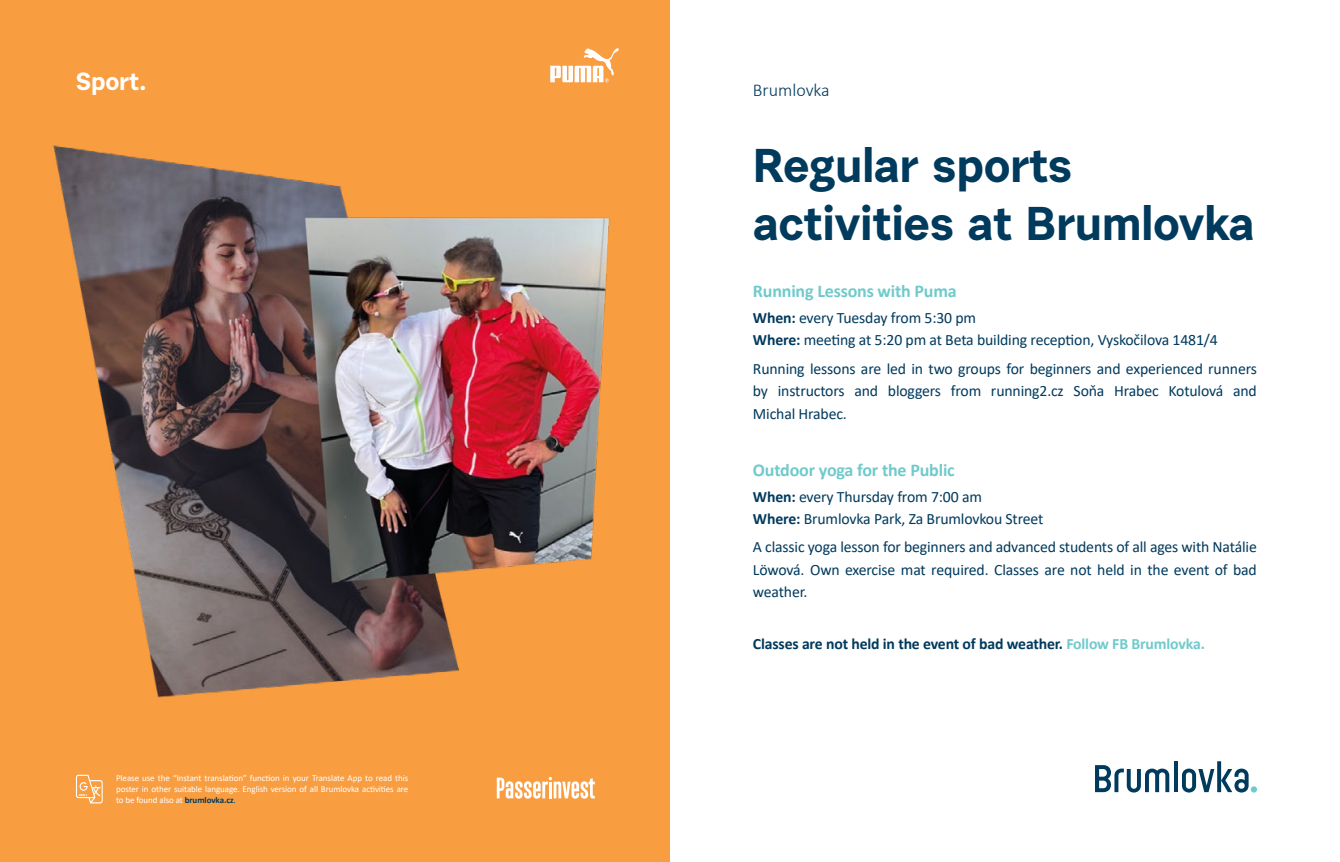
<style>
.page{position:relative;width:1340px;height:862px;background:#fff}
.page>*{position:absolute;margin:0;border:0;box-sizing:border-box;transform-origin:0 0}
.t1{font:700 47.25px/58.5px "Urban Grotesk Re Bo";letter-spacing:-.01em;color:#003a5d}
.t2{font:700 24.75px "Urban Grotesk Re Bo";letter-spacing:-.01em;color:#fff}
.t3{font:700 18px "Calibri";letter-spacing:-.01em;color:#70cacb}
.t4{font:300 18px "Calibri";color:#003a5d}
.t5{font:15.75px/22.5px "Calibri";letter-spacing:-.01em;color:#003a5d}
.t6{font:700 15.75px "Calibri";letter-spacing:-.01em;color:#003a5d}
.t7{font:9px/10.8px "Calibri";letter-spacing:-.01em;color:#fff;text-align:justify}
.s1{font-weight:700}
.s2{font-weight:700;color:#003a5d}
.s3{color:#003a5d}
.s4{color:#70cacb}
</style>
<div class="page">
<div style="left:0;top:0;width:670px;height:861px;background:#f99d41"></div>
<img style="left:53px;top:82px;width:557px;height:722px">
<svg style="left:1095px;top:765px;width:74px;height:27px"></svg>
<svg style="left:1174px;top:761px;width:3px;height:30px"></svg>
<svg style="left:1182px;top:761px;width:66px;height:31px"></svg>
<svg style="left:1250px;top:785px;width:6px;height:7px"></svg>
<svg style="left:550px;top:48px;width:69px;height:34px"></svg>
<svg style="left:76px;top:774px;width:27px;height:29px"></svg>
<svg style="left:497px;top:776px;width:98px;height:22px"></svg>
<h2 class="t2" style="left:76px;top:66px;width:72px">Sport.</h2>
<p class="t4" style="left:753px;top:79px;width:78px">Brumlovka</p>
<h1 class="t1" style="left:753px;top:135px;width:503px">Regular sports activities at Brumlovka</h1>
<p class="t3" style="left:753px;top:278px;width:205px">Running Lessons with Puma</p>
<p class="t5" style="left:753px;top:306px;width:466px;line-height:21.8px"><span class="s1">When:</span> every Tuesday from 5:30 pm<br><span class="s1">Where:</span> meeting at 5:20 pm at Beta building reception, Vyskočilova 1481/4</p>
<p class="t5" style="left:753px;top:356px;width:505px;text-align:justify">Running lessons are led in two groups for beginners and experienced runners by instructors and bloggers from running2.cz Soňa Hrabec Kotulová and Michal Hrabec.</p>
<p class="t7" style="left:116px;top:772px;width:294px">Please use the “Instant translation” function in your Translate App to read this poster in other suitable language. English version of all Brumlovka activities are to be found also at <span class="s2">brumlovka.cz</span><span class="s3">.</span></p>
<p class="t3" style="left:753px;top:457px;width:203px">Outdoor yoga for the Public</p>
<p class="t5" style="left:753px;top:485px;width:292px;line-height:21.8px"><span class="s1">When:</span> every Thursday from 7:00 am<br><span class="s1">Where:</span> Brumlovka Park, Za Brumlovkou Street</p>
<p class="t5" style="left:753px;top:535px;width:505px;text-align:justify">A classic yoga lesson for beginners and advanced students of all ages with Natálie Löwová. Own exercise mat required. Classes are not held in the event of bad weather.</p>
<p class="t6" style="left:753px;top:631px;width:453px">Classes are not held in the event of bad weather. <span class="s4">Follow FB Brumlovka.</span></p>
</div>
